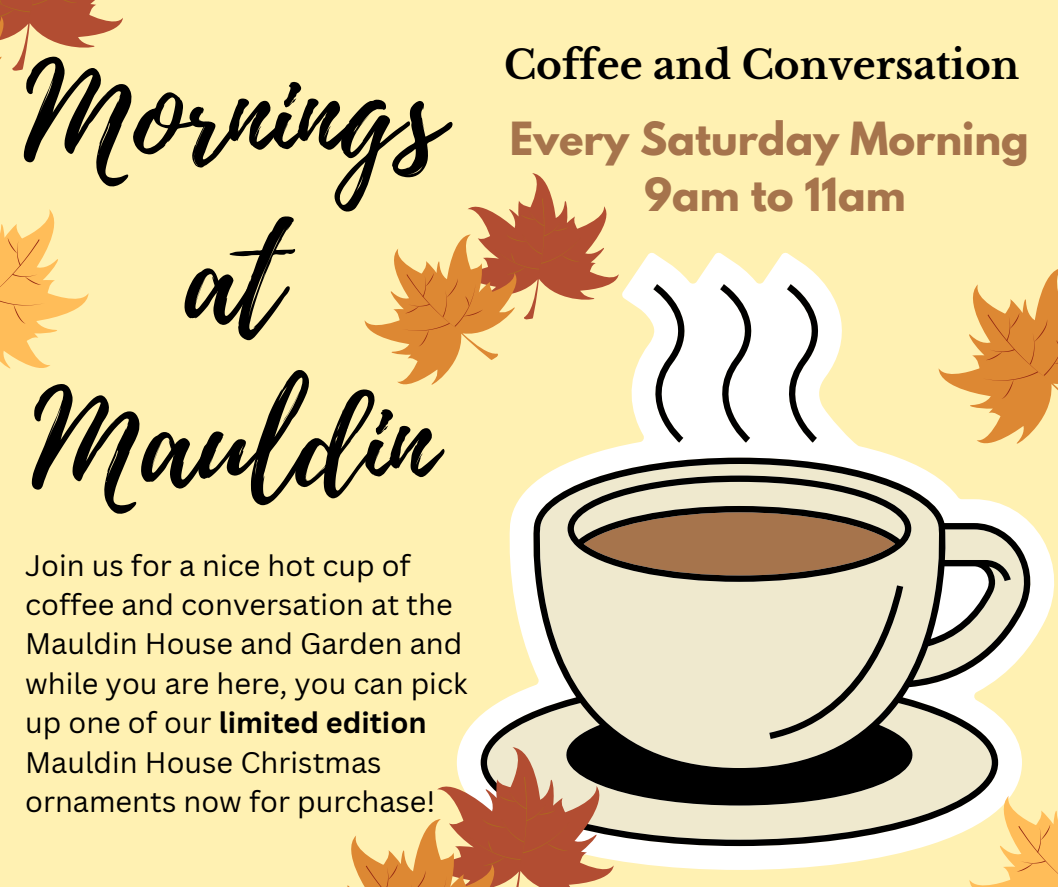
<style>
.page{position:relative;width:1058px;height:887px;background:#fff}
.page>*{position:absolute;margin:0;border:0;box-sizing:border-box;transform-origin:0 0}
.t1{font:131.25px/163.6px "Playlist Script";color:#000;text-align:center}
.t2{font:700 40.5px/56.2px "League Spartan";color:#a6744c;text-align:center}
.t3{font:700 39.15px "Libre Baskerville";color:#000}
.t4{font:28.95px/39.3px "Canva Sans";color:#000}
.s1{font-weight:700}
</style>
<div class="page">
<div style="left:0;top:0;width:1058px;height:886px;background:#fff1b2"></div>
<svg style="left:459px;top:252px;width:596px;height:617px"></svg>
<svg style="left:480px;top:284px;width:553px;height:562px"></svg>
<svg style="left:0;top:0;width:123px;height:71px"></svg>
<svg style="left:938px;top:252px;width:120px;height:191px"></svg>
<svg style="left:347px;top:747px;width:266px;height:139px"></svg>
<svg style="left:0;top:209px;width:88px;height:159px"></svg>
<svg style="left:364px;top:173px;width:254px;height:211px"></svg>
<svg style="left:969px;top:779px;width:89px;height:107px"></svg>
<h1 class="t1" style="left:24px;top:36px;width:420px">Mornings at<br>Mauldin</h1>
<p class="t4" style="left:25px;top:544px;width:444px">Join us for a nice hot cup of coffee and conversation at the<br>Mauldin House and Garden and while you are here, you can pick up one of our <span class="s1">limited edition<br></span>Mauldin House Christmas ornaments now for purchase!</p>
<h3 class="t3" style="left:504px;top:41px;width:517px">Coffee and Conversation</h3>
<h2 class="t2" style="left:510px;top:116px;width:520px">Every Saturday Morning<br>9am to 11am</h2>
</div>
